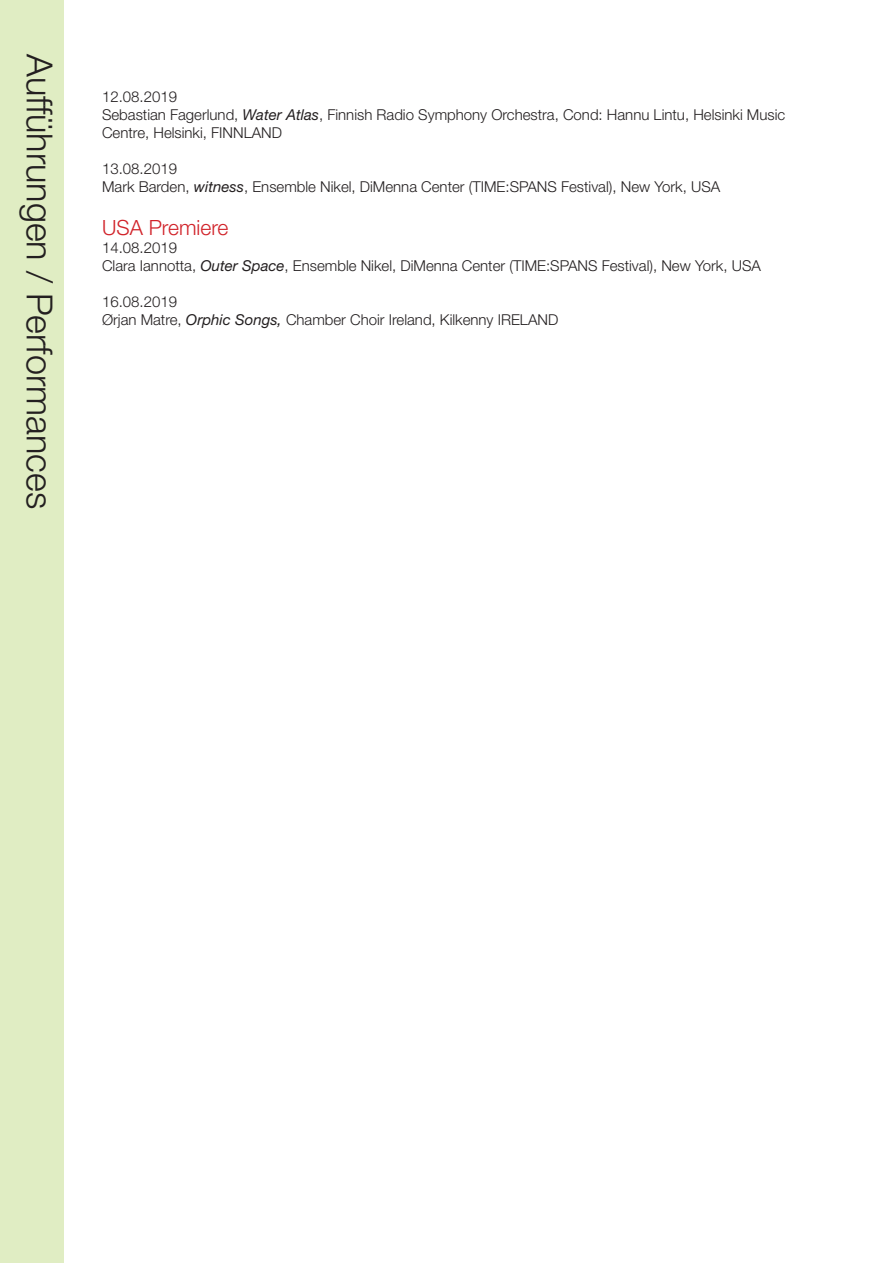
<style>
.page{position:relative;width:893px;height:1263px;background:#fff}
.page>*{position:absolute;margin:0;border:0;box-sizing:border-box;transform-origin:0 0}
.t1{font:300 36px "Helvetica Neue";color:#231f20}
.t2{font:300 21px "Helvetica Neue";color:#d1232a}
.t3{font:300 15px/18px "Helvetica Neue";color:#231f20}
.s1{font-weight:400;font-style:italic}
</style>
<div class="page">
<div style="left:0;top:0;width:64px;height:1263px;background:#e0edc3"></div>
<h1 class="t1" style="left:62px;top:54px;width:456px;rotate:90deg">Aufführungen / Performances</h1>
<p class="t3" style="left:102px;top:87px;width:685px">12.08.2019<br>Sebastian Fagerlund, <span class="s1">Water Atlas</span>, Finnish Radio Symphony Orchestra, Cond: Hannu Lintu, Helsinki Music<br>Centre, Helsinki, FINNLAND</p>
<p class="t3" style="left:102px;top:159px;width:620px">13.08.2019<br>Mark Barden, <span class="s1">witness</span>, Ensemble Nikel, DiMenna Center (TIME:SPANS Festival), New York, USA</p>
<h2 class="t2" style="left:102px;top:215px;width:128px">USA Premiere</h2>
<p class="t3" style="left:102px;top:238px;width:660px">14.08.2019<br>Clara Iannotta, <span class="s1">Outer Space</span>, Ensemble Nikel, DiMenna Center (TIME:SPANS Festival), New York, USA</p>
<p class="t3" style="left:102px;top:292px;width:458px">16.08.2019<br>Ørjan Matre, <span class="s1">Orphic Songs,</span> Chamber Choir Ireland, Kilkenny IRELAND</p>
</div>
